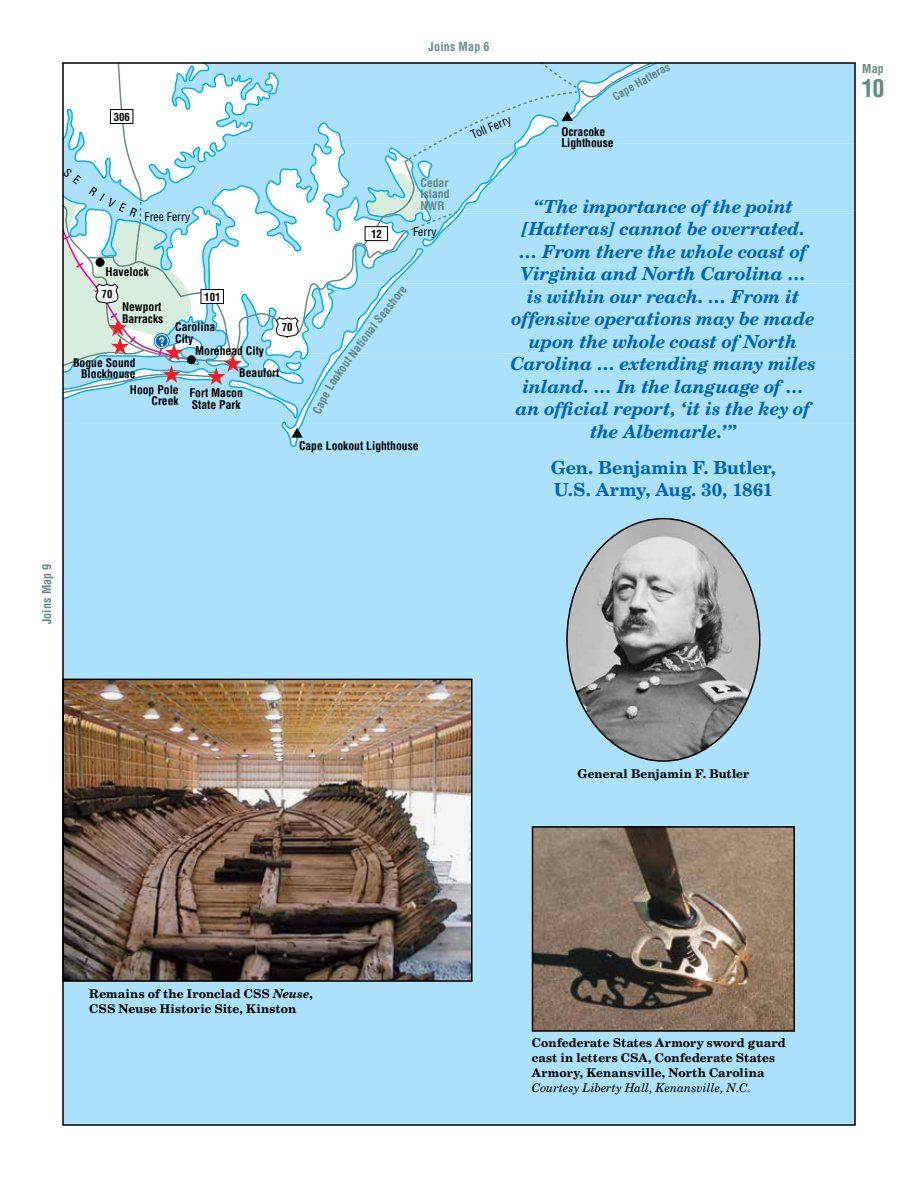
<style>
.page{position:relative;width:918px;height:1188px;background:#fff}
.page>*{position:absolute;margin:0;border:0;box-sizing:border-box;transform-origin:0 0}
.t1{font:700 condensed 24px "Helvetica";color:#638a86}
.t2{font:italic 700 18px/22.5px "Century Schoolbook BT";letter-spacing:-.015em;color:#0066b3;text-align:center}
.t3{font:700 18px/22.5px "Century Schoolbook BT";letter-spacing:-.01em;color:#0066b3}
.t4{font:700 12px/15px "Century Schoolbook BT";letter-spacing:.01em;color:#000}
.t5{font:italic 12px "Century Schoolbook BT";letter-spacing:.01em;color:#000}
.t6{font:700 condensed 12px "Helvetica";letter-spacing:.02em;color:#638a86}
.t7{font:700 condensed 11.7px/11.7px "Helvetica";color:#000}
.t8{font:700 condensed 11.7px/11.7px "Helvetica";color:#638a86;text-align:justify}
.t9{font:condensed 11.7px "Helvetica";color:#000}
.t10{font:700 condensed 10.95px "Helvetica";color:#000}
.s1{font-style:italic}
</style>
<div class="page">
<div style="left:65px;top:65px;width:788px;height:1058px;background:#abe1fa"></div>
<div style="left:65px;top:448px;width:698px;height:443px;background:#abe1fa"></div>
<div style="left:65px;top:448px;width:282px;height:14px;background:#abe1fa"></div>
<img style="left:65px;top:682px;width:404px;height:297px">
<div style="left:62px;top:679px;width:410px;height:303px;border:2px solid #000"></div>
<img style="left:535px;top:829px;width:257px;height:200px">
<div style="left:532px;top:826px;width:263px;height:206px;border:2px solid #000"></div>
<img style="left:567px;top:519px;width:193px;height:242px">
<svg style="left:63px;top:63px;width:784px;height:385px;background:#b4e2f6"></svg>
<p class="t10" style="left:114px;top:110px;width:18px">306</p>
<p class="t6" style="left:429px;top:39px;width:62px">Joins Map 6</p>
<p class="t9" style="left:469px;top:128px;width:44px;rotate:-23deg">Toll Ferry</p>
<p class="t7" style="left:561px;top:125px;width:54px">Ocracoke<br>Lighthouse</p>
<p class="t9" style="left:145px;top:210px;width:47px">Free Ferry</p>
<p class="t7" style="left:106px;top:266px;width:45px">Havelock</p>
<p class="t10" style="left:102px;top:287px;width:12px">70</p>
<p class="t7" style="left:122px;top:301px;width:43px">Newport<br>Barracks</p>
<p class="t7" style="left:73px;top:356px;width:64px;text-align:right">Bogue Sound<br>Blockhouse</p>
<p class="t10" style="left:204px;top:290px;width:18px">101</p>
<p class="t7" style="left:175px;top:321px;width:42px">Carolina<br>City</p>
<p class="t7" style="left:195px;top:345px;width:70px">Morehead City</p>
<p class="t10" style="left:282px;top:320px;width:12px">70</p>
<p class="t7" style="left:239px;top:367px;width:42px">Beaufort</p>
<p class="t7" style="left:130px;top:383px;width:50px;text-align:right">Hoop Pole<br>Creek</p>
<p class="t7" style="left:189px;top:387px;width:55px">Fort Macon<br>State Park</p>
<p class="t10" style="left:371px;top:227px;width:12px">12</p>
<p class="t8" style="left:421px;top:176px;width:31px">Cedar Island NWR</p>
<p class="t9" style="left:413px;top:224px;width:25px">Ferry</p>
<p class="t8" style="left:372px;top:318px;width:46px;rotate:-52deg">Seashore</p>
<p class="t8" style="left:346px;top:352px;width:42px;rotate:-53deg">National</p>
<p class="t7" style="left:299px;top:439px;width:121px">Cape Lookout Lighthouse</p>
<p class="t2" style="left:510px;top:195px;width:307px">“The importance of the point [Hatteras] cannot be overrated. … From there the whole coast of<br>Virginia and North Carolina …<br>is within our reach. … From it offensive operations may be made upon the whole coast of North<br>Carolina … extending many miles inland. … In the language of … an official report, ‘it is the key of the Albemarle.’”</p>
<p class="t3" style="left:551px;top:456px;width:227px">Gen. Benjamin F. Butler,<br>U.S. Army, Aug. 30, 1861</p>
<p class="t6" style="left:39px;top:624px;width:62px;rotate:-90deg">Joins Map 9</p>
<p class="t6" style="left:862px;top:61px;width:23px">Map</p>
<h1 class="t1" style="left:861px;top:73px;width:25px">10</h1>
<p class="t4" style="left:577px;top:766px;width:173px">General Benjamin F. Butler</p>
<p class="t4" style="left:89px;top:986px;width:225px">Remains of the Ironclad CSS <span class="s1">Neuse</span>,<br>CSS Neuse Historic Site, Kinston</p>
<p class="t4" style="left:532px;top:1035px;width:256px">Confederate States Armory sword guard cast in letters CSA, Confederate States<br>Armory, Kenansville, North Carolina</p>
<p class="t5" style="left:532px;top:1081px;width:221px">Courtesy Liberty Hall, Kenansville, N.C.</p>
</div>
